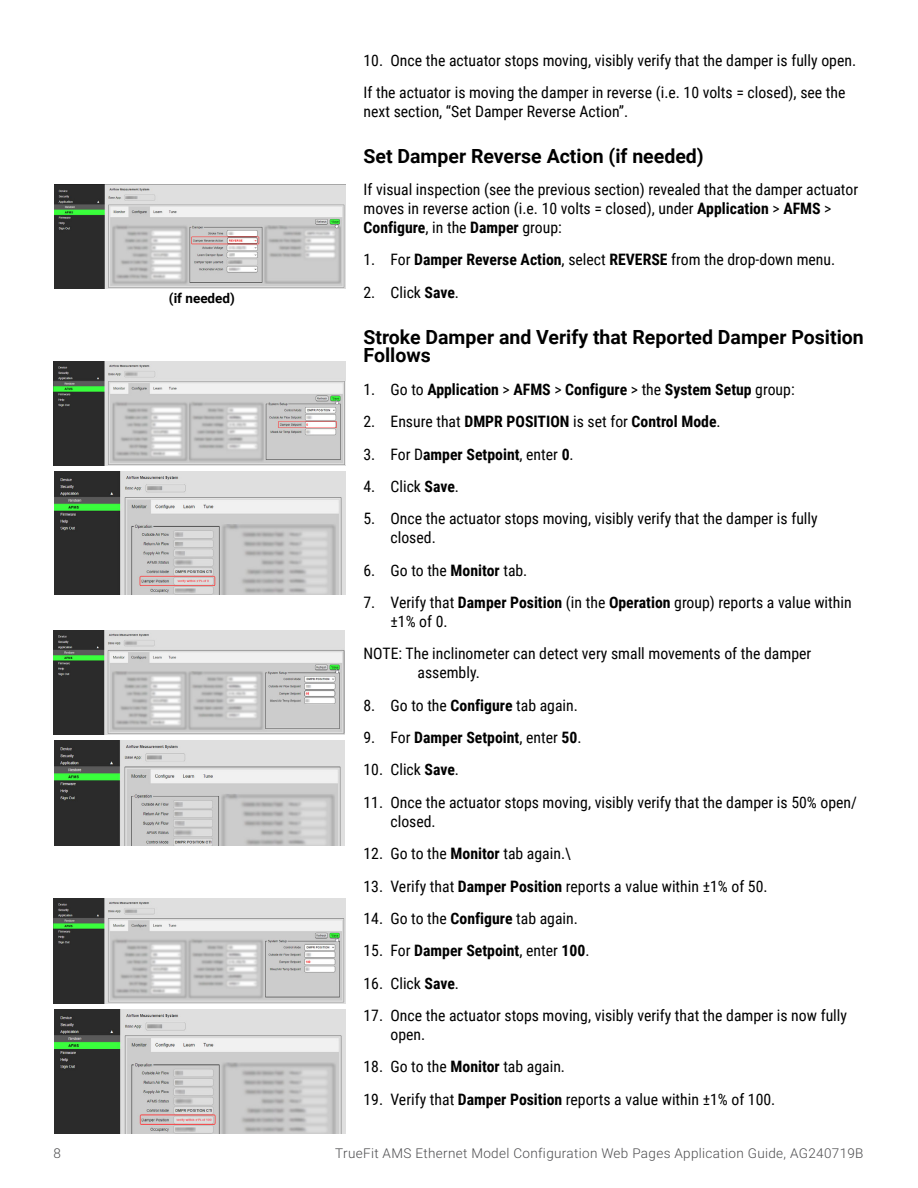
<style>
.page{position:relative;width:918px;height:1188px;background:#fff}
.page>*{position:absolute;margin:0;border:0;box-sizing:border-box;transform-origin:0 0}
.t1{font:700 19.5px/18.8px "Roboto";color:#000}
.t2{font:15.75px/18.9px "Roboto Condensed";color:#000}
.t3{font:700 15.75px "Roboto Condensed";color:#000}
.t4{font:300 13.5px "Roboto";letter-spacing:.025em;color:#4d4d4f}
.t5{font:700 13.5px "Roboto";color:#000}
.s1{font-weight:700}
.s2{font-weight:400}
</style>
<div class="page">
<img style="left:54px;top:184px;width:291px;height:105px">
<img style="left:53px;top:361px;width:292px;height:104px">
<img style="left:53px;top:630px;width:292px;height:105px">
<img style="left:53px;top:899px;width:292px;height:104px">
<img style="left:54px;top:471px;width:291px;height:124px">
<img style="left:54px;top:741px;width:291px;height:104px">
<img style="left:54px;top:1010px;width:292px;height:124px">
<p class="t5" style="left:169px;top:289px;width:67px">(if needed)</p>
<p class="t2" style="left:364px;top:43px;width:494px;line-height:32.4px">10. Once the actuator stops moving, visibly verify that the damper is fully open.<br>If the actuator is moving the damper in reverse (i.e. 10 volts = closed), see the</p>
<p class="t2" style="left:364px;top:101px;width:266px">next section, “Set Damper Reverse Action”.</p>
<p class="t1" style="left:364px;top:146px;width:342px">Set Damper Reverse Action (if needed)</p>
<p class="t2" style="left:364px;top:180px;width:496px">If visual inspection (see the previous section) revealed that the damper actuator moves in reverse action (i.e. 10 volts = closed), under <span class="s1">Application</span> &gt; <span class="s1">AFMS</span> &gt;<br><span class="s1">Configure</span>, in the <span class="s1">Damper</span> group:</p>
<p class="t2" style="left:364px;top:250px;width:473px">1. For <span class="s1">Damper Reverse Action</span>, select <span class="s1">REVERSE</span> from the drop-down menu.</p>
<p class="t2" style="left:364px;top:282px;width:97px">2. Click <span class="s1">Save</span>.</p>
<p class="t1" style="left:364px;top:327px;width:502px">Stroke Damper and Verify that Reported Damper Position<br>Follows</p>
<p class="t3" style="left:364px;top:378px;width:433px"><span class="s2">1. Go to</span> Application <span class="s2">&gt;</span> AFMS <span class="s2">&gt;</span> Configure <span class="s2">&gt; the</span> System Setup <span class="s2">group:</span></p>
<p class="t3" style="left:364px;top:411px;width:359px"><span class="s2">2. Ensure that</span> DMPR POSITION <span class="s2">is set for</span> Control Mode<span class="s2">.</span></p>
<p class="t3" style="left:364px;top:443px;width:212px"><span class="s2">3. For D</span>amper Setpoint<span class="s2">, enter</span> 0<span class="s2">.</span></p>
<p class="t2" style="left:364px;top:476px;width:97px">4. Click <span class="s1">Save</span>.</p>
<p class="t2" style="left:391px;top:509px;width:429px;text-indent:-27px">5. Once the actuator stops moving, visibly verify that the damper is fully closed.</p>
<p class="t2" style="left:364px;top:560px;width:165px">6. Go to the <span class="s1">Monitor</span> tab.</p>
<p class="t2" style="left:391px;top:592px;width:463px;text-indent:-27px">7. Verify that <span class="s1">Damper Position</span> (in the <span class="s1">Operation</span> group) reports a value within ±1% of 0.</p>
<p class="t2" style="left:418px;top:644px;width:395px;text-indent:-54px">NOTE: The inclinometer can detect very small movements of the damper assembly.</p>
<p class="t2" style="left:364px;top:695px;width:216px">8. Go to the <span class="s1">Configure</span> tab again.</p>
<p class="t3" style="left:364px;top:726px;width:220px"><span class="s2">9. For</span> Damper Setpoint<span class="s2">, enter</span> 50<span class="s2">.</span></p>
<p class="t2" style="left:364px;top:760px;width:97px">10. Click <span class="s1">Save</span>.</p>
<p class="t2" style="left:391px;top:792px;width:468px;text-indent:-27px">11. Once the actuator stops moving, visibly verify that the damper is 50% open/ closed.</p>
<p class="t2" style="left:364px;top:844px;width:209px">12. Go to the <span class="s1">Monitor</span> tab again.\</p>
<p class="t2" style="left:364px;top:876px;width:406px">13. Verify that <span class="s1">Damper Position</span> reports a value within ±1% of 50.</p>
<p class="t2" style="left:364px;top:908px;width:216px">14. Go to the <span class="s1">Configure</span> tab again.</p>
<p class="t3" style="left:364px;top:940px;width:228px"><span class="s2">15. For</span> Damper Setpoint<span class="s2">, enter</span> 100<span class="s2">.</span></p>
<p class="t2" style="left:363px;top:973px;width:97px">16. Click <span class="s1">Save</span>.</p>
<p class="t2" style="left:390px;top:1005px;width:458px;text-indent:-27px">17. Once the actuator stops moving, visibly verify that the damper is now fully open.</p>
<p class="t2" style="left:363px;top:1057px;width:203px">18. Go to the <span class="s1">Monitor</span> tab again.</p>
<p class="t2" style="left:363px;top:1089px;width:413px">19. Verify that <span class="s1">Damper Position</span> reports a value within ±1% of 100.</p>
<p class="t4" style="left:53px;top:1144px;width:9px">8</p>
<p class="t4" style="left:335px;top:1144px;width:530px">TrueFit AMS Ethernet Model Configuration Web Pages Application Guide, AG240719B</p>
</div>
